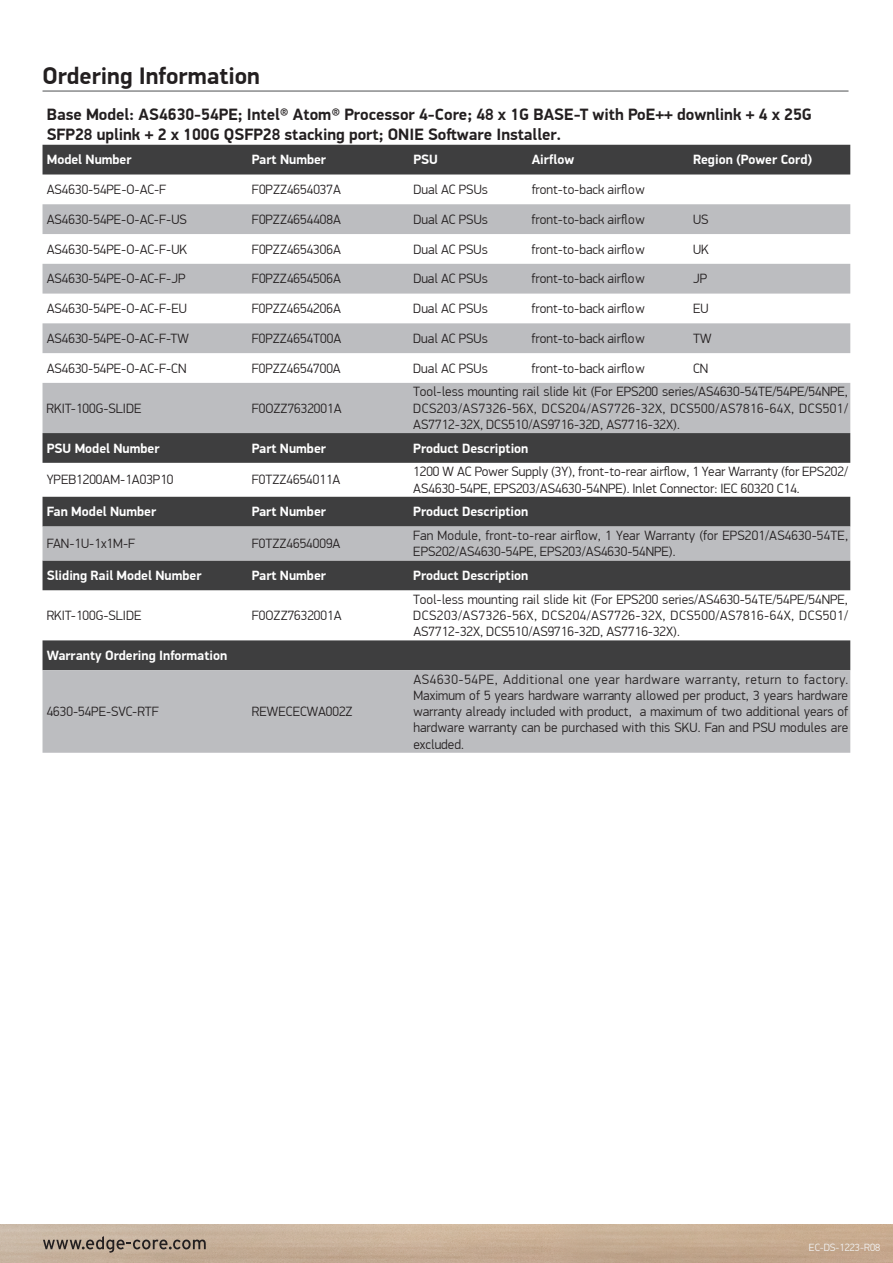
<style>
.page{position:relative;width:893px;height:1263px;background:#fff}
.page>*{position:absolute;margin:0;border:0;box-sizing:border-box;transform-origin:0 0}
.t1{font:700 24px "PF Din Display Pro";color:#231f20}
.t2{font:700 16.5px/19.8px "PF Din Display Pro";color:#231f20}
.t3{font:300 13.5px/16.2px "PF Din Display Pro";color:#231f20;text-align:justify}
.t4{font:700 13.5px "PF Din Display Pro";color:#fff}
.t5{font:300 10.5px "PF Din Display Pro";color:#f2f3f4}
</style>
<div class="page">
<svg style="left:43px;top:1236px;width:163px;height:17px;background:#a08f80"></svg>
<hr style="left:43px;top:91px;width:805px;height:1px;background:#57585a">
<div style="left:43px;top:145px;width:807px;height:30px;background:#3e3e3f"></div>
<svg style="left:43px;top:204px;width:807px;height:549px;fill:#bcbdc0"></svg>
<h1 class="t1" style="left:43px;top:61px;width:219px">Ordering Information</h1>
<p class="t2" style="left:47px;top:105px;width:767px">Base Model: AS4630-54PE; Intel® Atom® Processor 4-Core; 48 x 1G BASE-T with PoE++ downlink + 4 x 25G<br>SFP28 uplink + 2 x 100G QSFP28 stacking port; ONIE Soſtware Installer.</p>
<p class="t4" style="left:47px;top:151px;width:86px">Model Number</p>
<p class="t4" style="left:252px;top:151px;width:76px">Part Number</p>
<p class="t4" style="left:413px;top:151px;width:26px">PSU</p>
<p class="t4" style="left:532px;top:151px;width:44px">Airflow</p>
<p class="t4" style="left:693px;top:151px;width:121px">Region (Power Cord)</p>
<p class="t3" style="left:47px;top:182px;width:121px">AS4630-54PE-O-AC-F</p>
<p class="t3" style="left:252px;top:182px;width:90px">F0PZZ4654037A</p>
<p class="t3" style="left:413px;top:182px;width:76px">Dual AC PSUs</p>
<p class="t3" style="left:532px;top:182px;width:115px">front-to-back airflow</p>
<p class="t3" style="left:47px;top:211px;width:142px">AS4630-54PE-O-AC-F-US</p>
<p class="t3" style="left:252px;top:211px;width:90px">F0PZZ4654408A</p>
<p class="t3" style="left:413px;top:211px;width:76px">Dual AC PSUs</p>
<p class="t3" style="left:532px;top:211px;width:115px">front-to-back airflow</p>
<p class="t3" style="left:693px;top:211px;width:17px">US</p>
<p class="t3" style="left:47px;top:241px;width:142px">AS4630-54PE-O-AC-F-UK</p>
<p class="t3" style="left:252px;top:241px;width:90px">F0PZZ4654306A</p>
<p class="t3" style="left:413px;top:241px;width:76px">Dual AC PSUs</p>
<p class="t3" style="left:532px;top:241px;width:115px">front-to-back airflow</p>
<p class="t3" style="left:693px;top:241px;width:17px">UK</p>
<p class="t3" style="left:47px;top:271px;width:140px">AS4630-54PE-O-AC-F-JP</p>
<p class="t3" style="left:252px;top:271px;width:90px">F0PZZ4654506A</p>
<p class="t3" style="left:413px;top:271px;width:76px">Dual AC PSUs</p>
<p class="t3" style="left:532px;top:271px;width:115px">front-to-back airflow</p>
<p class="t3" style="left:693px;top:271px;width:16px">JP</p>
<p class="t3" style="left:47px;top:301px;width:142px">AS4630-54PE-O-AC-F-EU</p>
<p class="t3" style="left:252px;top:301px;width:90px">F0PZZ4654206A</p>
<p class="t3" style="left:413px;top:301px;width:76px">Dual AC PSUs</p>
<p class="t3" style="left:532px;top:301px;width:115px">front-to-back airflow</p>
<p class="t3" style="left:693px;top:301px;width:17px">EU</p>
<p class="t3" style="left:47px;top:330px;width:144px">AS4630-54PE-O-AC-F-TW</p>
<p class="t3" style="left:252px;top:330px;width:91px">F0PZZ4654T00A</p>
<p class="t3" style="left:413px;top:330px;width:76px">Dual AC PSUs</p>
<p class="t3" style="left:532px;top:330px;width:115px">front-to-back airflow</p>
<p class="t3" style="left:693px;top:330px;width:20px">TW</p>
<p class="t3" style="left:47px;top:360px;width:142px">AS4630-54PE-O-AC-F-CN</p>
<p class="t3" style="left:252px;top:360px;width:90px">F0PZZ4654700A</p>
<p class="t3" style="left:413px;top:360px;width:76px">Dual AC PSUs</p>
<p class="t3" style="left:532px;top:360px;width:115px">front-to-back airflow</p>
<p class="t3" style="left:693px;top:360px;width:17px">CN</p>
<p class="t3" style="left:47px;top:400px;width:96px">RKIT-100G-SLIDE</p>
<p class="t3" style="left:252px;top:400px;width:91px">F0OZZ7632001A</p>
<p class="t3" style="left:413px;top:384px;width:436px">Tool-less mounting rail slide kit (For EPS200 series/AS4630-54TE/54PE/54NPE, DCS203/AS7326-56X, DCS204/AS7726-32X, DCS500/AS7816-64X, DCS501/ AS7712-32X, DCS510/AS9716-32D, AS7716-32X).</p>
<p class="t4" style="left:47px;top:440px;width:114px">PSU Model Number</p>
<p class="t4" style="left:252px;top:440px;width:76px">Part Number</p>
<p class="t4" style="left:413px;top:440px;width:117px">Product Description</p>
<p class="t3" style="left:47px;top:472px;width:128px">YPEB1200AM-1A03P10</p>
<p class="t3" style="left:252px;top:472px;width:90px">F0TZZ4654011A</p>
<p class="t3" style="left:413px;top:464px;width:436px">1200 W AC Power Supply (3Y), front-to-rear airflow, 1 Year Warranty (for EPS202/<br>AS4630-54PE, EPS203/AS4630-54NPE). Inlet Connector: IEC 60320 C14.</p>
<p class="t4" style="left:47px;top:503px;width:111px">Fan Model Number</p>
<p class="t4" style="left:252px;top:503px;width:76px">Part Number</p>
<p class="t4" style="left:413px;top:503px;width:117px">Product Description</p>
<p class="t3" style="left:47px;top:536px;width:90px">FAN-1U-1x1M-F</p>
<p class="t3" style="left:252px;top:536px;width:90px">F0TZZ4654009A</p>
<p class="t3" style="left:413px;top:528px;width:436px">Fan Module, front-to-rear airflow, 1 Year Warranty (for EPS201/AS4630-54TE,<br>EPS202/AS4630-54PE, EPS203/AS4630-54NPE).</p>
<p class="t4" style="left:47px;top:567px;width:156px">Sliding Rail Model Number</p>
<p class="t4" style="left:252px;top:567px;width:76px">Part Number</p>
<p class="t4" style="left:413px;top:567px;width:117px">Product Description</p>
<p class="t3" style="left:47px;top:607px;width:96px">RKIT-100G-SLIDE</p>
<p class="t3" style="left:252px;top:607px;width:91px">F0OZZ7632001A</p>
<p class="t3" style="left:413px;top:591px;width:436px">Tool-less mounting rail slide kit (For EPS200 series/AS4630-54TE/54PE/54NPE, DCS203/AS7326-56X, DCS204/AS7726-32X, DCS500/AS7816-64X, DCS501/ AS7712-32X, DCS510/AS9716-32D, AS7716-32X).</p>
<p class="t4" style="left:47px;top:647px;width:182px">Warranty Ordering Information</p>
<p class="t3" style="left:47px;top:704px;width:114px">4630-54PE-SVC-RTF</p>
<p class="t3" style="left:252px;top:704px;width:102px">REWECECWA002Z</p>
<p class="t3" style="left:413px;top:671px;width:436px">AS4630-54PE, Additional one year hardware warranty, return to factory.<br>Maximum of 5 years hardware warranty allowed per product, 3 years hardware warranty already included with product, a maximum of two additional years of hardware warranty can be purchased with this SKU. Fan and PSU modules are excluded.</p>
<p class="t5" style="left:809px;top:1241px;width:73px">EC-DS-1223-R08</p>
</div>
